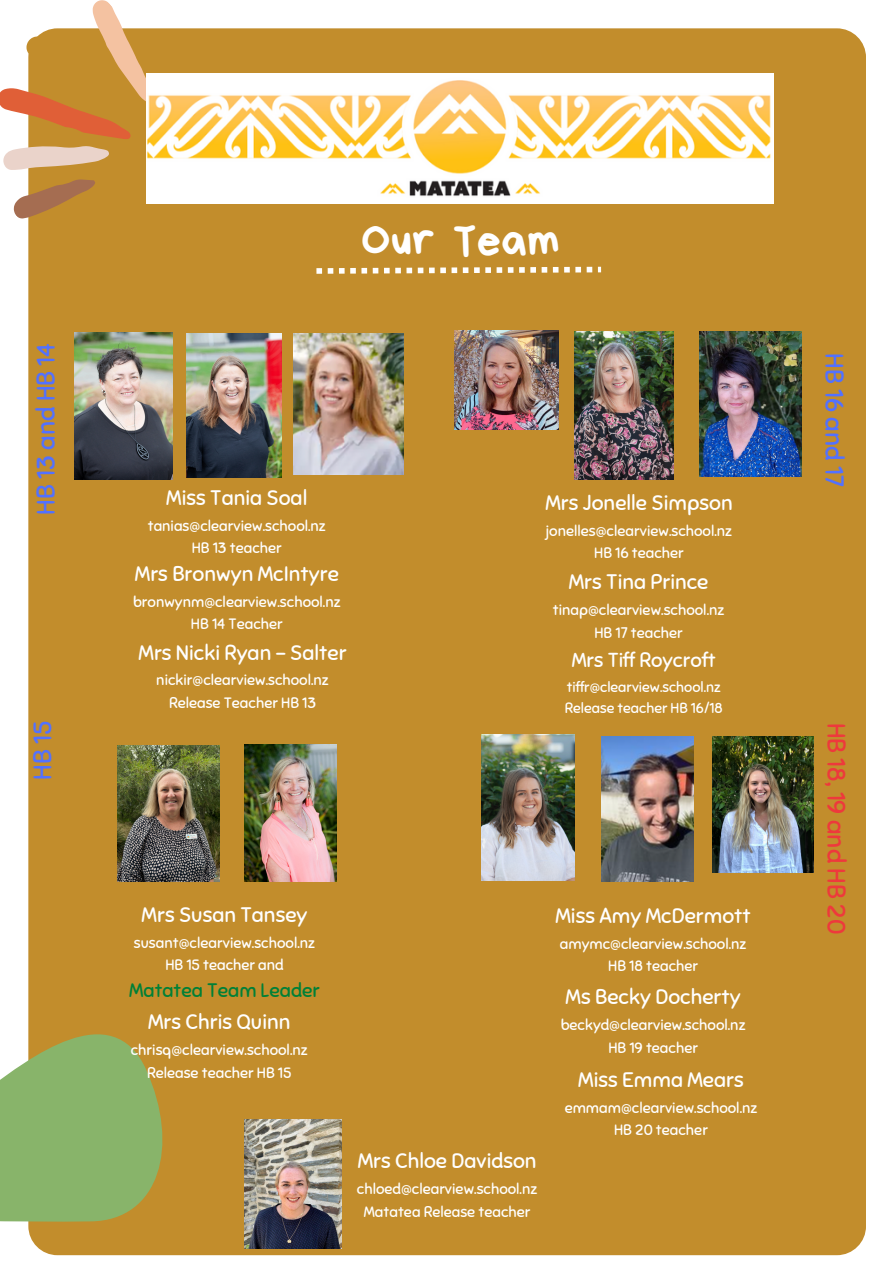
<style>
.page{position:relative;width:894px;height:1264px;background:#fff}
.page>*{position:absolute;margin:0;border:0;box-sizing:border-box;transform-origin:0 0}
.t1{font:48px "Bryndan Write";color:#fff}
.t2{font:25.5px "Sniglet";color:#5271ff}
.t3{font:25.5px "Sniglet";color:#ee393c}
.t4{font:21px "Sniglet";color:#fff}
.t5{font:20.25px "Sniglet";color:#fff}
.t6{font:19.5px "Sniglet";color:#008037}
.t7{font:15px "Sniglet";color:#fff}
.t8{font:14.4px "Sniglet";color:#fff}
</style>
<div class="page">
<div style="left:28px;top:28px;width:837px;height:1227px;background:#c28d2c;border-radius:29px"></div>
<svg style="left:0;top:993px;width:163px;height:234px"></svg>
<svg style="left:0;top:0;width:177px;height:237px"></svg>
<svg style="left:316px;top:267px;width:285px;height:7px"></svg>
<img style="left:75px;top:332px;width:97px;height:147px">
<img style="left:186px;top:333px;width:96px;height:144px">
<img style="left:245px;top:745px;width:91px;height:136px">
<img style="left:574px;top:331px;width:99px;height:149px">
<img style="left:481px;top:734px;width:93px;height:146px">
<img style="left:146px;top:73px;width:627px;height:131px">
<img style="left:117px;top:745px;width:103px;height:136px">
<img style="left:699px;top:331px;width:101px;height:145px">
<img style="left:245px;top:1119px;width:96px;height:129px">
<img style="left:712px;top:737px;width:101px;height:135px">
<img style="left:454px;top:330px;width:104px;height:99px">
<img style="left:601px;top:737px;width:92px;height:144px">
<img style="left:293px;top:333px;width:110px;height:141px">
<p class="t2" style="left:30px;top:515px;width:173px;rotate:-90deg">HB 13 and HB 14</p>
<p class="t2" style="left:27px;top:779px;width:60px;rotate:-90deg">HB 15</p>
<p class="t1" style="left:361px;top:216px;width:200px">Our Team</p>
<p class="t4" style="left:166px;top:484px;width:143px">Miss Tania Soal</p>
<h2 class="t7" style="left:148px;top:516px;width:180px">tanias@clearview.school.nz</h2>
<p class="t7" style="left:192px;top:539px;width:92px">HB 13 teacher</p>
<p class="t4" style="left:135px;top:560px;width:205px">Mrs Bronwyn McIntyre</p>
<p class="t7" style="left:133px;top:592px;width:209px">bronwynm@clearview.school.nz</p>
<p class="t7" style="left:191px;top:615px;width:93px">HB 14 Teacher</p>
<p class="t4" style="left:138px;top:639px;width:210px">Mrs Nicki Ryan - Salter</p>
<p class="t7" style="left:156px;top:671px;width:174px">nickir@clearview.school.nz</p>
<p class="t7" style="left:169px;top:693px;width:149px">Release Teacher HB 13</p>
<p class="t4" style="left:545px;top:489px;width:189px">Mrs Jonelle Simpson</p>
<p class="t7" style="left:545px;top:521px;width:188px">jonelles@clearview.school.nz</p>
<p class="t7" style="left:594px;top:544px;width:91px">HB 16 teacher</p>
<p class="t4" style="left:568px;top:569px;width:141px">Mrs Tina Prince</p>
<p class="t7" style="left:552px;top:601px;width:173px">tinap@clearview.school.nz</p>
<p class="t7" style="left:594px;top:623px;width:90px">HB 17 teacher</p>
<h3 class="t5" style="left:571px;top:647px;width:146px">Mrs Tiff Roycroft</h3>
<p class="t8" style="left:566px;top:678px;width:156px">tiffr@clearview.school.nz</p>
<p class="t8" style="left:564px;top:699px;width:159px">Release teacher HB 16/18</p>
<p class="t4" style="left:142px;top:901px;width:167px">Mrs Susan Tansey</p>
<p class="t7" style="left:134px;top:933px;width:183px">susant@clearview.school.nz</p>
<h3 class="t7" style="left:165px;top:955px;width:120px">HB 15 teacher and</h3>
<p class="t6" style="left:129px;top:978px;width:192px">Matatea Team Leader</p>
<p class="t4" style="left:148px;top:1009px;width:144px">Mrs Chris Quinn</p>
<p class="t7" style="left:131px;top:1040px;width:178px">chrisq@clearview.school.nz</p>
<p class="t7" style="left:147px;top:1063px;width:146px">Release teacher HB 15</p>
<p class="t4" style="left:357px;top:1148px;width:180px">Mrs Chloe Davidson</p>
<p class="t7" style="left:357px;top:1179px;width:182px">chloed@clearview.school.nz</p>
<p class="t7" style="left:364px;top:1202px;width:168px">Matatea Release teacher</p>
<p class="t4" style="left:555px;top:902px;width:197px">Miss Amy McDermott</p>
<p class="t7" style="left:559px;top:934px;width:188px">amymc@clearview.school.nz</p>
<p class="t7" style="left:608px;top:956px;width:91px">HB 18 teacher</p>
<p class="t4" style="left:565px;top:984px;width:176px">Ms Becky Docherty</p>
<p class="t7" style="left:560px;top:1015px;width:186px">beckyd@clearview.school.nz</p>
<p class="t7" style="left:608px;top:1038px;width:91px">HB 19 teacher</p>
<p class="t4" style="left:578px;top:1066px;width:167px">Miss Emma Mears</p>
<p class="t7" style="left:564px;top:1098px;width:194px">emmam@clearview.school.nz</p>
<p class="t7" style="left:614px;top:1121px;width:95px">HB 20 teacher</p>
<p class="t2" style="left:849px;top:353px;width:135px;rotate:90deg">HB 16 and 17</p>
<p class="t3" style="left:851px;top:722px;width:213px;rotate:90deg">HB 18, 19 and HB 20</p>
</div>
